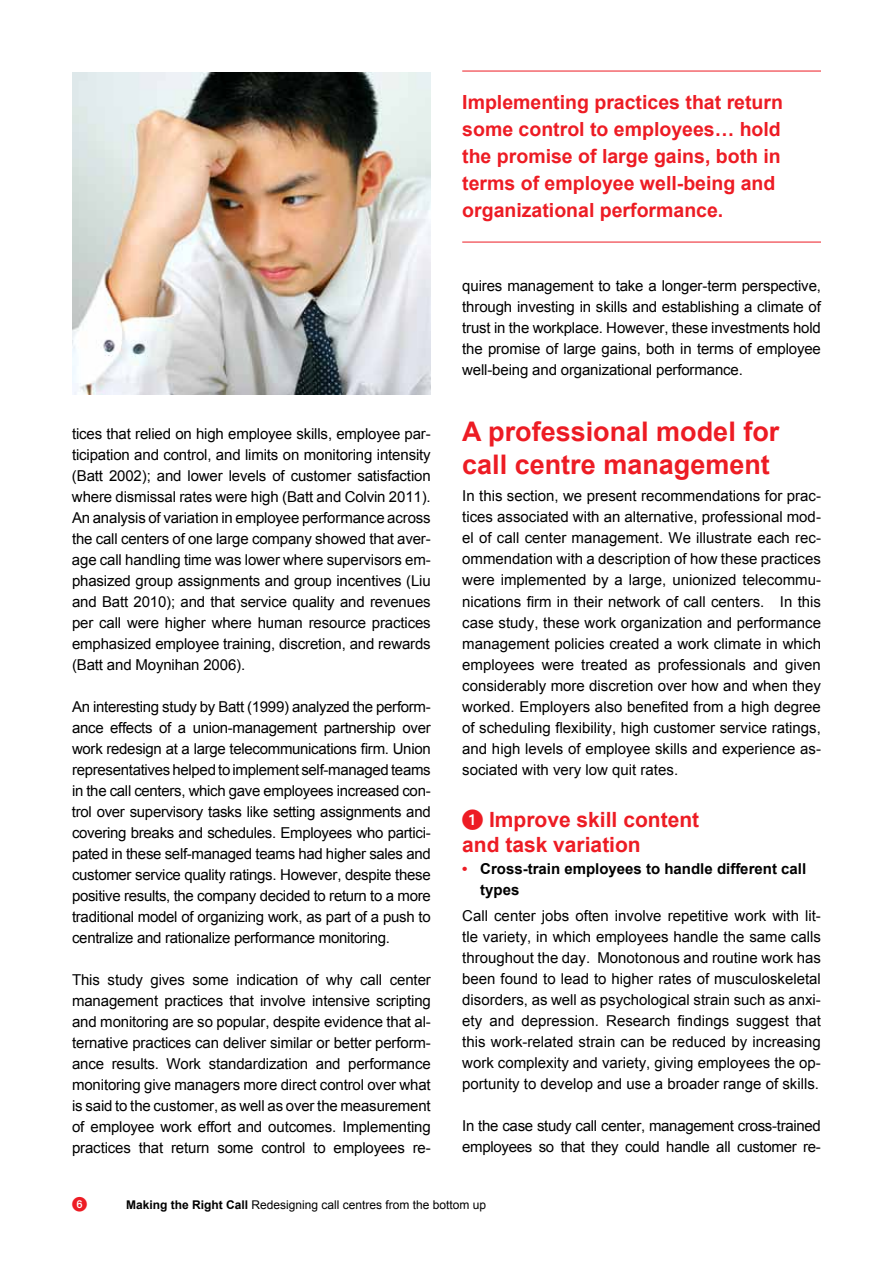
<style>
.page{position:relative;width:893px;height:1263px;background:#fff}
.page>*{position:absolute;margin:0;border:0;box-sizing:border-box;transform-origin:0 0}
.t1{font:700 27px/33px "Arial";color:#ed1c24}
.t2{font:700 21px/25.2px "Arial";color:#ed1c24}
.t3{font:700 19.5px/27px "Arial";color:#ed1c24}
.t4{font:15px/21px "Arial";letter-spacing:-.01em;color:#000;text-align:justify}
.t5{font:700 15px/21px "Arial";color:#000}
.t6{font:12px "Arial";color:#000}
.s1{font-family:"European Pi One";font-weight:400}
.s2{color:#ed1c24}
.s3{font-weight:700}
</style>
<div class="page">
<img style="left:72px;top:72px;width:359px;height:322px">
<hr style="left:462px;top:71px;width:359px;height:1px;background:#ed1c24">
<hr style="left:462px;top:242px;width:359px;height:1px;background:#ed1c24">
<h3 class="t3" style="left:462px;top:89px;width:322px">Implementing practices that return some control to employees… hold the promise of large gains, both in terms of employee well-being and organizational performance.</h3>
<p class="t4" style="left:72px;top:423px;width:360px">tices that relied on high employee skills, employee par&shy;ticipation and control, and limits on monitoring intensity (Batt 2002); and lower levels of customer satisfaction where dismissal rates were high (Batt and Colvin 2011).<br>An analysis of variation in employee performance across the call centers of one large company showed that aver&shy;age call handling time was lower where supervisors em&shy;phasized group assignments and group incentives (Liu and Batt 2010); and that service quality and revenues per call were higher where human resource practices emphasized employee training, discretion, and rewards (Batt and Moynihan 2006).</p>
<p class="t4" style="left:72px;top:696px;width:360px">An interesting study by Batt (1999) analyzed the perform&shy;ance effects of a union-management partnership over work redesign at a large telecommunications firm. Union representatives helped to implement self-managed teams in the call centers, which gave employees increased con&shy;trol over supervisory tasks like setting assignments and covering breaks and schedules. Employees who partici&shy;pated in these self-managed teams had higher sales and customer service quality ratings. However, despite these positive results, the company decided to return to a more traditional model of organizing work, as part of a push to centralize and rationalize performance monitoring.</p>
<p class="t4" style="left:72px;top:969px;width:360px">This study gives some indication of why call center management practices that involve intensive scripting and monitoring are so popular, despite evidence that al&shy;ternative practices can deliver similar or better perform&shy;ance results. Work standardization and performance monitoring give managers more direct control over what is said to the customer, as well as over the measurement of employee work effort and outcomes. Implementing practices that return some control to employees re-</p>
<p class="t4" style="left:462px;top:276px;width:360px">quires management to take a longer-term perspective, through investing in skills and establishing a climate of trust in the workplace. However, these investments hold the promise of large gains, both in terms of employee well-being and organizational performance.</p>
<h1 class="t1" style="left:462px;top:416px;width:319px">A professional model for call centre management</h1>
<p class="t4" style="left:462px;top:486px;width:360px">In this section, we present recommendations for prac&shy;tices associated with an alternative, professional mod&shy;el of call center management. We illustrate each rec&shy;ommendation with a description of how these practices were implemented by a large, unionized telecommu&shy;nications firm in their network of call centers. In this case study, these work organization and performance management policies created a work climate in which employees were treated as professionals and given considerably more discretion over how and when they worked. Employers also benefited from a high degree of scheduling flexibility, high customer service ratings, and high levels of employee skills and experience as&shy;sociated with very low quit rates.</p>
<h2 class="t2" style="left:462px;top:807px;width:238px"><span class="s1">1</span> Improve skill content and task variation</h2>
<p class="t5" style="left:480px;top:859px;width:327px;text-indent:-18px"><span class="s2">•</span> Cross-train employees to handle different call types</p>
<p class="t4" style="left:462px;top:905px;width:360px">Call center jobs often involve repetitive work with lit&shy;tle variety, in which employees handle the same calls throughout the day. Monotonous and routine work has been found to lead to higher rates of musculoskeletal disorders, as well as psychological strain such as anxi&shy;ety and depression. Research findings suggest that this work-related strain can be reduced by increasing work complexity and variety, giving employees the op&shy;portunity to develop and use a broader range of skills.</p>
<p class="t4" style="left:462px;top:1115px;width:360px">In the case study call center, management cross-trained employees so that they could handle all customer re-</p>
<p class="t6" style="left:126px;top:1197px;width:362px"><span class="s3">Making the Right Call</span> Redesigning call centres from the bottom up</p>
</div>
